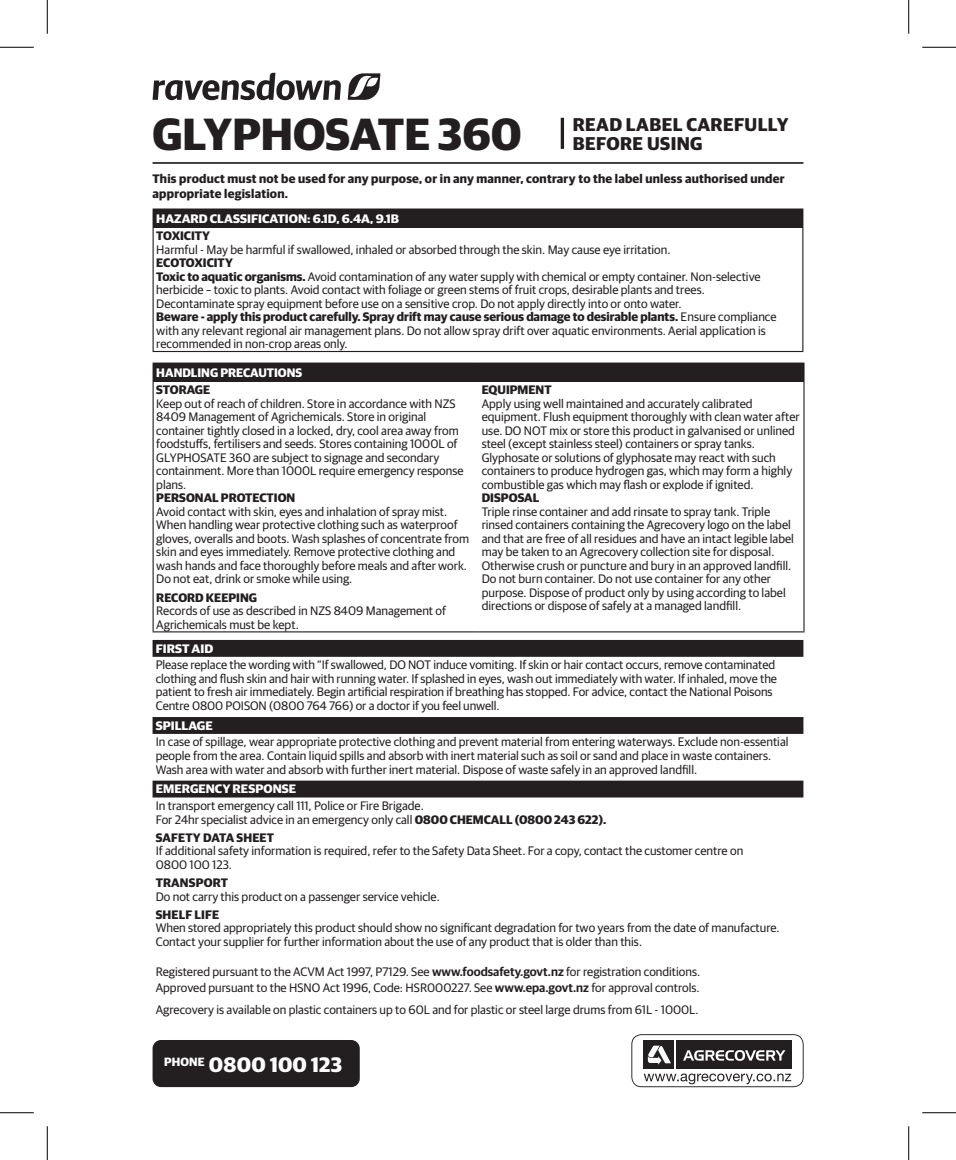
<style>
.page{position:relative;width:956px;height:1160px;background:#fff}
.page>*{position:absolute;margin:0;border:0;box-sizing:border-box;transform-origin:0 0}
.t1{font:700 45.23px "Guardian Sans";color:#231f20}
.t2{font:700 20.93px "Guardian Sans";letter-spacing:.01em;color:#fff}
.t3{font:700 18.45px/18.4px "Guardian Sans";letter-spacing:.02em;color:#231f20}
.t4{font:12.38px/13.5px "Guardian Sans";color:#231f20}
.t5{font:700 12.38px/14.8px "Guardian Sans";letter-spacing:.02em;color:#231f20}
.Headline{font:700 12.38px "Guardian Sans";color:#fff;scale:1.04 1}
.t6{font:700 12.38px "Guardian Sans";color:#231f20}
.Headline-2{font:700 12.38px "Guardian Sans";color:#fff}
.s1{font-weight:700}
.s2{font-weight:600}
</style>
<div class="page">
<hr style="left:152px;top:162px;width:651px;height:2px;background:#231f20">
<div style="left:152px;top:640px;width:651px;height:17px;background:#231f20"></div>
<div style="left:152px;top:717px;width:651px;height:17px;background:#231f20"></div>
<div style="left:152px;top:780px;width:651px;height:17px;background:#231f20"></div>
<div style="left:153px;top:363px;width:651px;height:18px;background:#231f20"></div>
<hr style="left:152px;top:362px;width:326px;height:2px;background:#231f20">
<svg style="left:152px;top:364px;width:1px;height:17px"></svg>
<hr style="left:478px;top:362px;width:326px;height:2px;background:#231f20">
<hr style="left:152px;top:381px;width:326px;height:1px;background:#231f20">
<hr style="left:152px;top:382px;width:2px;height:249px;background:#231f20">
<hr style="left:478px;top:381px;width:326px;height:1px;background:#231f20">
<hr style="left:803px;top:382px;width:1px;height:249px;background:#231f20">
<hr style="left:152px;top:631px;width:326px;height:1px;background:#231f20">
<hr style="left:478px;top:631px;width:326px;height:1px;background:#231f20">
<div style="left:153px;top:209px;width:649px;height:18px;background:#231f20"></div>
<hr style="left:152px;top:208px;width:651px;height:2px;background:#231f20">
<svg style="left:152px;top:210px;width:1px;height:17px"></svg>
<svg style="left:802px;top:210px;width:1px;height:17px"></svg>
<hr style="left:152px;top:227px;width:651px;height:1px;background:#231f20">
<hr style="left:152px;top:228px;width:2px;height:123px;background:#231f20">
<hr style="left:802px;top:228px;width:1px;height:123px;background:#231f20">
<hr style="left:152px;top:351px;width:651px;height:1px;background:#231f20">
<svg style="left:560px;top:118px;width:4px;height:31px"></svg>
<svg style="left:348px;top:73px;width:32px;height:27px"></svg>
<svg style="left:152px;top:73px;width:189px;height:27px"></svg>
<div style="left:152px;top:1040px;width:208px;height:47px;background:#231f20;border-radius:9px"></div>
<svg style="left:631px;top:1034px;width:172px;height:53px"></svg>
<hr style="left:0;top:47px;width:34px;height:1px;background:#000">
<hr style="left:922px;top:47px;width:34px;height:1px;background:#000">
<hr style="left:0;top:1112px;width:34px;height:1px;background:#000">
<hr style="left:922px;top:1112px;width:34px;height:1px;background:#000">
<hr style="left:47px;top:0;width:1px;height:34px;background:#000">
<hr style="left:47px;top:1126px;width:1px;height:34px;background:#000">
<hr style="left:908px;top:0;width:1px;height:34px;background:#000">
<hr style="left:908px;top:1126px;width:1px;height:34px;background:#000">
<p class="t1" style="left:152px;top:100px;width:371px">GLYPHOSATE 360</p>
<p class="t3" style="left:573px;top:114px;width:217px">READ LABEL CAREFULLY<br>BEFORE USING</p>
<p class="t5" style="left:152px;top:170px;width:633px">This product must not be used for any purpose, or in any manner, contrary to the label unless authorised under appropriate legislation.</p>
<p class="Headline" style="left:156px;top:209px;width:235px">HAZARD CLASSIFICATION: 6.1D, 6.4A, 9.1B</p>
<p class="t6" style="left:156px;top:227px;width:55px">TOXICITY</p>
<p class="t4" style="left:156px;top:242px;width:516px">Harmful - May be harmful if swallowed, inhaled or absorbed through the skin. May cause eye irritation.</p>
<p class="t6" style="left:156px;top:254px;width:78px">ECOTOXICITY</p>
<p class="t4" style="left:156px;top:269px;width:606px"><span class="s1">Toxic to aquatic organisms.</span>Avoid contamination of any water supply with chemical or empty container. Non-selective herbicide – toxic to plants. Avoid contact with foliage or green stems of fruit crops, desirable plants and trees.</p>
<p class="t4" style="left:156px;top:296px;width:527px">Decontaminate spray equipment before use on a sensitive crop. Do not apply directly into or onto water.</p>
<p class="t4" style="left:156px;top:309px;width:621px"><span class="s1">Beware - apply this product carefully. Spray drift may cause serious damage to desirable plants.</span> Ensure compliance with any relevant regional air management plans. Do not allow spray drift over aquatic environments. Aerial application is recommended in non-crop areas only.</p>
<p class="Headline-2" style="left:156px;top:363px;width:148px">HANDLING PRECAUTIONS</p>
<p class="t4" style="left:156px;top:382px;width:314px"><span class="s1">STORAGE<br></span>Keep out of reach of children. Store in accordance with NZS 8409 Management of Agrichemicals. Store in original container tightly closed in a locked, dry, cool area away from foodstuffs, fertilisers and seeds. Stores containing 1000L of GLYPHOSATE 360 are subject to signage and secondary containment. More than 1000L require emergency response plans.<br><span class="s1">PERSONAL PROTECTION<br></span>Avoid contact with skin, eyes and inhalation of spray mist.<br>When handling wear protective clothing such as waterproof gloves, overalls and boots. Wash splashes of concentrate from skin and eyes immediately. Remove protective clothing and wash hands and face thoroughly before meals and after work.<br>Do not eat, drink or smoke while using.</p>
<p class="t6" style="left:156px;top:588px;width:102px">RECORD KEEPING</p>
<p class="t4" style="left:156px;top:603px;width:291px">Records of use as described in NZS 8409 Management of<br>Agrichemicals must be kept.</p>
<p class="t6" style="left:482px;top:381px;width:71px">EQUIPMENT</p>
<p class="t4" style="left:482px;top:396px;width:319px">Apply using well maintained and accurately calibrated equipment. Flush equipment thoroughly with clean water after use. DO NOT mix or store this product in galvanised or unlined steel (except stainless steel) containers or spray tanks.<br>Glyphosate or solutions of glyphosate may react with such containers to produce hydrogen gas, which may form a highly combustible gas which may flash or explode if ignited.</p>
<p class="t6" style="left:482px;top:489px;width:59px">DISPOSAL</p>
<p class="t4" style="left:482px;top:504px;width:314px">Triple rinse container and add rinsate to spray tank. Triple rinsed containers containing the Agrecovery logo on the label and that are free of all residues and have an intact legible label may be taken to an Agrecovery collection site for disposal.<br>Otherwise crush or puncture and bury in an approved landfill.<br>Do not burn container. Do not use container for any other purpose. Dispose of product only by using according to label directions or dispose of safely at a managed landfill.</p>
<p class="Headline" style="left:156px;top:639px;width:57px">FIRST AID</p>
<p class="t4" style="left:156px;top:657px;width:623px">Please replace the wording with “If swallowed, DO NOT induce vomiting. If skin or hair contact occurs, remove contaminated clothing and flush skin and hair with running water. If splashed in eyes, wash out immediately with water. If inhaled, move the patient to fresh air immediately. Begin artificial respiration if breathing has stopped. For advice, contact the National Poisons Centre 0800 POISON (0800 764 766) or a doctor if you feel unwell.</p>
<p class="Headline" style="left:156px;top:716px;width:56px">SPILLAGE</p>
<p class="t4" style="left:156px;top:734px;width:634px">In case of spillage, wear appropriate protective clothing and prevent material from entering waterways. Exclude non-essential people from the area. Contain liquid spills and absorb with inert material such as soil or sand and place in waste containers.<br>Wash area with water and absorb with further inert material. Dispose of waste safely in an approved landfi ll.</p>
<p class="Headline" style="left:156px;top:780px;width:137px">EMERGENCY RESPONSE</p>
<p class="t4" style="left:156px;top:798px;width:452px">In transport emergency call 111, Police or Fire Brigade.<br>For 24hr specialist advice in an emergency only call <span class="s1">0800 CHEMCALL (0800 243 622).</span></p>
<p class="t5" style="left:156px;top:829px;width:120px">SAFETY DATA SHEET</p>
<p class="t4" style="left:156px;top:843px;width:589px">If additional safety information is required, refer to the Safety Data Sheet. For a copy, contact the customer centre on</p>
<p class="t4" style="left:156px;top:857px;width:78px">0800 100 123.</p>
<p class="t5" style="left:156px;top:874px;width:74px">TRANSPORT</p>
<p class="t4" style="left:156px;top:888px;width:285px">Do not carry this product on a passenger service vehicle.</p>
<p class="t4" style="left:156px;top:907px;width:625px"><span class="s1">SHELF LIFE<br></span>When stored appropriately this product should show no significant degradation for two years from the date of manufacture.<br>Contact your supplier for further information about the use of any product that is older than this.</p>
<p class="t4" style="left:156px;top:963px;width:546px;line-height:15.8px">Registered pursuant to the ACVM Act 1997, P7129. See <span class="s2">www.foodsafety.govt.nz</span> for registration conditions.<br>Approved pursuant to the HSNO Act 1996, Code: HSR000227. See <span class="s2">www.epa.govt.nz</span> for approval controls.</p>
<p class="t4" style="left:156px;top:1002px;width:544px">Agrecovery is available on plastic containers up to 60L and for plastic or steel large drums from 61L - 1000L.</p>
<p class="t2" style="left:164px;top:1049px;width:180px"><sup>PHONE</sup> 0800 100 123</p>
</div>
